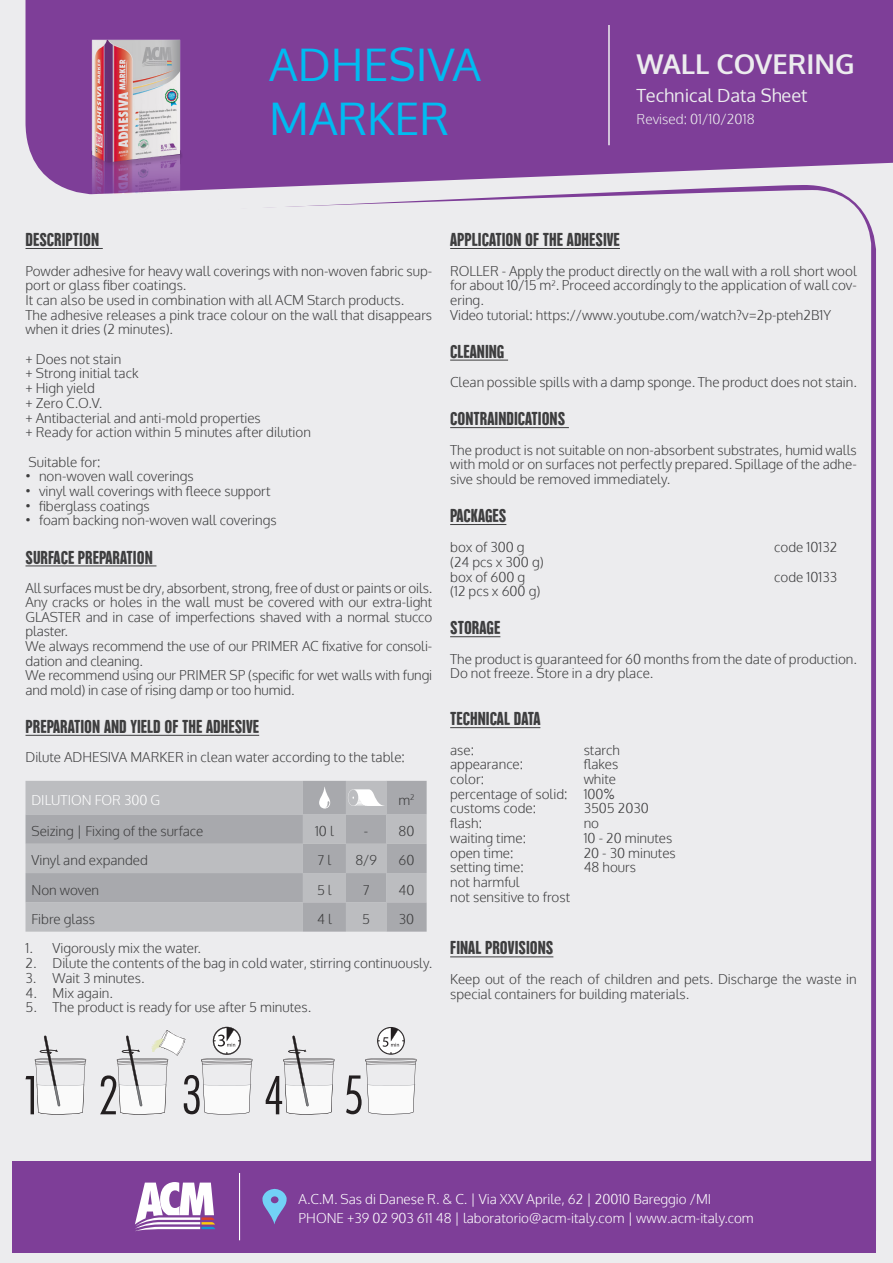
<style>
.page{position:relative;width:893px;height:1263px;background:#ececee}
.page>*{position:absolute;margin:0;border:0;box-sizing:border-box;transform-origin:0 0}
.t1{font:45px "Oxygen";color:#00bbf1}
.t2{font:700 27.3px "Oxygen";color:#ececee}
.t3{font:19.5px "Hector Rounded";color:#3e3e3f}
.t4{font:18.15px "Oxygen";color:#ececee}
.t5{font:300 13.65px "Oxygen";color:#ececee}
.t6{font:300 13.5px/14.7px "Oxygen";color:#3e3e3f}
.t7{font:300 13.5px "Oxygen";color:#fff}
.s1{font-family:"Futura Std";font-weight:400}
</style>
<div class="page">
<div style="left:26px;top:0;width:867px;height:185px;background:#7e3e98"></div>
<hr style="left:26px;top:248px;width:77px;height:1px;background:#3e3e3f">
<hr style="left:26px;top:566px;width:130px;height:1px;background:#3e3e3f">
<hr style="left:26px;top:735px;width:233px;height:1px;background:#3e3e3f">
<svg style="left:26px;top:781px;width:401px;height:151px;background:#b3b4b8"></svg>
<svg style="left:319px;top:787px;width:11px;height:21px"></svg>
<svg style="left:348px;top:789px;width:36px;height:17px"></svg>
<hr style="left:450px;top:248px;width:170px;height:1px;background:#3e3e3f">
<hr style="left:450px;top:360px;width:58px;height:1px;background:#3e3e3f">
<hr style="left:450px;top:427px;width:119px;height:1px;background:#3e3e3f">
<hr style="left:450px;top:524px;width:56px;height:1px;background:#3e3e3f">
<hr style="left:450px;top:636px;width:50px;height:1px;background:#3e3e3f">
<hr style="left:450px;top:727px;width:90px;height:1px;background:#3e3e3f">
<hr style="left:450px;top:957px;width:103px;height:1px;background:#3e3e3f">
<div style="left:13px;top:1161px;width:863px;height:91px;background:#7e3e98"></div>
<svg style="left:262px;top:1189px;width:25px;height:35px"></svg>
<svg style="left:135px;top:1182px;width:80px;height:49px"></svg>
<hr style="left:239px;top:1173px;width:1px;height:67px;background:#fff">
<svg style="left:26px;top:1036px;width:60px;height:78px"></svg>
<svg style="left:100px;top:1027px;width:153px;height:87px"></svg>
<svg style="left:266px;top:1036px;width:69px;height:78px"></svg>
<svg style="left:346px;top:1028px;width:71px;height:86px"></svg>
<img style="left:55px;top:3px;width:147px;height:190px">
<hr style="left:608px;top:25px;width:2px;height:120px;background:#ececee">
<p class="t1" style="left:269px;top:34px;width:213px">ADHESIVA</p>
<p class="t1" style="left:269px;top:88px;width:181px">MARKER</p>
<p class="t2" style="left:636px;top:47px;width:220px">WALL COVERING</p>
<p class="t4" style="left:636px;top:84px;width:173px">Technical Data Sheet</p>
<p class="t5" style="left:636px;top:110px;width:120px">Revised: 01/10/2018</p>
<p class="t3" style="left:26px;top:230px;width:75px">DESCRIPTION</p>
<p class="t6" style="left:26px;top:264px;width:408px">Powder adhesive for heavy wall coverings with non-woven fabric sup&shy;port or glass fiber coatings.</p>
<p class="t6" style="left:26px;top:293px;width:380px">It can also be used in combination with all ACM Starch products.</p>
<p class="t6" style="left:26px;top:308px;width:408px">The adhesive releases a pink trace colour on the wall that disappears when it dries (2 minutes).</p>
<p class="t6" style="left:26px;top:352px;width:97px">+ Does not stain</p>
<p class="t6" style="left:26px;top:367px;width:115px">+ Strong initial tack</p>
<p class="t6" style="left:26px;top:381px;width:71px">+ High yield</p>
<p class="t6" style="left:26px;top:396px;width:78px">+ Zero C.O.V.</p>
<p class="t6" style="left:26px;top:411px;width:237px">+ Antibacterial and anti-mold properties</p>
<p class="t6" style="left:26px;top:425px;width:287px">+ Ready for action within 5 minutes after dilution</p>
<p class="t6" style="left:29px;top:455px;width:73px">Suitable for:</p>
<p class="t6" style="left:26px;top:469px;width:170px">• non-woven wall coverings</p>
<p class="t6" style="left:26px;top:484px;width:246px">• vinyl wall coverings with fleece support</p>
<p class="t6" style="left:26px;top:499px;width:126px">• fiberglass coatings</p>
<p class="t6" style="left:26px;top:514px;width:253px">• foam backing non-woven wall coverings</p>
<p class="t3" style="left:26px;top:547px;width:129px">SURFACE PREPARATION</p>
<p class="t6" style="left:26px;top:581px;width:408px">All surfaces must be dry, absorbent, strong, free of dust or paints or oils.</p>
<p class="t6" style="left:26px;top:596px;width:408px;text-align:justify">Any cracks or holes in the wall must be covered with our extra-light GLASTER and in case of imperfections shaved with a normal stucco plaster.</p>
<p class="t6" style="left:26px;top:639px;width:408px">We always recommend the use of our PRIMER AC fixative for consoli&shy;dation and cleaning.</p>
<p class="t6" style="left:26px;top:668px;width:408px">We recommend using our PRIMER SP (specific for wet walls with fungi and mold) in case of rising damp or too humid.</p>
<p class="t3" style="left:26px;top:716px;width:235px">PREPARATION AND YIELD OF THE ADHESIVE</p>
<p class="t6" style="left:26px;top:750px;width:381px">Dilute ADHESIVA MARKER in clean water according to the table:</p>
<p class="t7" style="left:31px;top:791px;width:130px">DILUTION FOR 300 G</p>
<p class="t6" style="left:398px;top:793px;width:18px">m<sup>2</sup></p>
<p class="t6" style="left:31px;top:824px;width:174px">Seizing | Fixing of the surface</p>
<p class="t6" style="left:315px;top:824px;width:20px">10 l</p>
<p class="t6" style="left:364px;top:824px;width:52px">- 80</p>
<p class="t6" style="left:31px;top:853px;width:118px">Vinyl and expanded</p>
<p class="t6" style="left:317px;top:853px;width:15px">7 l</p>
<p class="t6" style="left:355px;top:853px;width:23px">8/9</p>
<p class="t6" style="left:399px;top:853px;width:17px">60</p>
<p class="t6" style="left:31px;top:883px;width:69px">Non woven</p>
<p class="t6" style="left:317px;top:883px;width:16px">5 l</p>
<p class="t6" style="left:363px;top:883px;width:8px">7</p>
<p class="t6" style="left:399px;top:883px;width:17px">40</p>
<p class="t6" style="left:31px;top:912px;width:65px">Fibre glass</p>
<p class="t6" style="left:317px;top:912px;width:16px">4 l</p>
<p class="t6" style="left:362px;top:912px;width:9px">5</p>
<p class="t6" style="left:399px;top:912px;width:17px">30</p>
<p class="t6" style="left:26px;top:942px;width:177px">1. Vigorously mix the water.</p>
<p class="t6" style="left:26px;top:956px;width:408px">2. Dilute the contents of the bag in cold water, stirring continuously.</p>
<p class="t6" style="left:26px;top:971px;width:120px">3. Wait 3 minutes.</p>
<p class="t6" style="left:26px;top:986px;width:89px">4. Mix again.</p>
<p class="t6" style="left:26px;top:1000px;width:287px">5. The product is ready for use after 5 minutes.</p>
<p class="t3" style="left:450px;top:230px;width:171px">APPLICATION OF THE ADHESIVE</p>
<p class="t6" style="left:450px;top:264px;width:408px;text-align:justify">ROLLER - Apply the product directly on the wall with a roll short wool for about 10/15 m<sup>2</sup>. Proceed accordingly to the application of wall cov&shy;ering.</p>
<p class="t6" style="left:450px;top:308px;width:382px">Video tutorial: https://www.youtube.com/watch?v=2p-pteh2B1Y</p>
<p class="t3" style="left:450px;top:341px;width:56px">CLEANING</p>
<p class="t6" style="left:450px;top:375px;width:408px">Clean possible spills with a damp sponge. The product does not stain.</p>
<p class="t3" style="left:450px;top:409px;width:117px">CONTRAINDICATIONS</p>
<p class="t6" style="left:450px;top:443px;width:408px;text-align:justify">The product is not suitable on non-absorbent substrates, humid walls with mold or on surfaces not perfectly prepared. Spillage of the adhe&shy;sive should be removed immediately.</p>
<p class="t3" style="left:450px;top:506px;width:58px">PACKAGES</p>
<p class="t6" style="left:450px;top:540px;width:76px">box of 300 g</p>
<p class="t6" style="left:774px;top:540px;width:65px">code 10132</p>
<p class="t6" style="left:450px;top:555px;width:95px">(24 pcs x 300 g)</p>
<p class="t6" style="left:450px;top:570px;width:77px">box of 600 g</p>
<p class="t6" style="left:774px;top:570px;width:64px">code 10133</p>
<p class="t6" style="left:450px;top:584px;width:92px">(12 pcs x 600 g)</p>
<p class="t3" style="left:450px;top:618px;width:52px">STORAGE</p>
<p class="t6" style="left:450px;top:652px;width:408px">The product is guaranteed for 60 months from the date of production.<br>Do not freeze. Store in a dry place.</p>
<p class="t3" style="left:450px;top:709px;width:92px">TECHNICAL DATA</p>
<p class="t6" style="left:450px;top:743px;width:25px">ase:</p>
<p class="t6" style="left:584px;top:743px;width:38px">starch</p>
<p class="t6" style="left:450px;top:757px;width:75px">appearance:</p>
<p class="t6" style="left:584px;top:757px;width:36px">flakes</p>
<p class="t6" style="left:450px;top:772px;width:35px">color:</p>
<p class="t6" style="left:584px;top:772px;width:34px">white</p>
<p class="t6" style="left:450px;top:787px;width:166px">percentage of solid: 100<span class="s1">%</span></p>
<p class="t6" style="left:450px;top:802px;width:87px">customs code:</p>
<p class="t6" style="left:584px;top:802px;width:67px">3505 2030</p>
<p class="t6" style="left:450px;top:816px;width:33px">flash:</p>
<p class="t6" style="left:584px;top:816px;width:17px">no</p>
<p class="t6" style="left:450px;top:831px;width:77px">waiting time:</p>
<p class="t6" style="left:584px;top:831px;width:90px">10 - 20 minutes</p>
<p class="t6" style="left:450px;top:846px;width:65px">open time:</p>
<p class="t6" style="left:584px;top:846px;width:94px">20 - 30 minutes</p>
<p class="t6" style="left:450px;top:860px;width:75px">setting time:</p>
<p class="t6" style="left:584px;top:860px;width:54px">48 hours</p>
<p class="t6" style="left:450px;top:875px;width:71px">not harmful</p>
<p class="t6" style="left:450px;top:890px;width:121px">not sensitive to frost</p>
<p class="t3" style="left:450px;top:938px;width:105px">FINAL PROVISIONS</p>
<p class="t6" style="left:450px;top:972px;width:408px">Keep out of the reach of children and pets. Discharge the waste in special containers for building materials.</p>
<p class="t7" style="left:299px;top:1190px;width:414px">A.C.M. Sas di Danese R. &amp; C. | Via XXV Aprile, 62 | 20010 Bareggio /MI</p>
<p class="t7" style="left:299px;top:1210px;width:457px">PHONE +39 02 903 611 48 | laboratorio@acm-italy.com | www.acm-italy.com</p>
</div>
